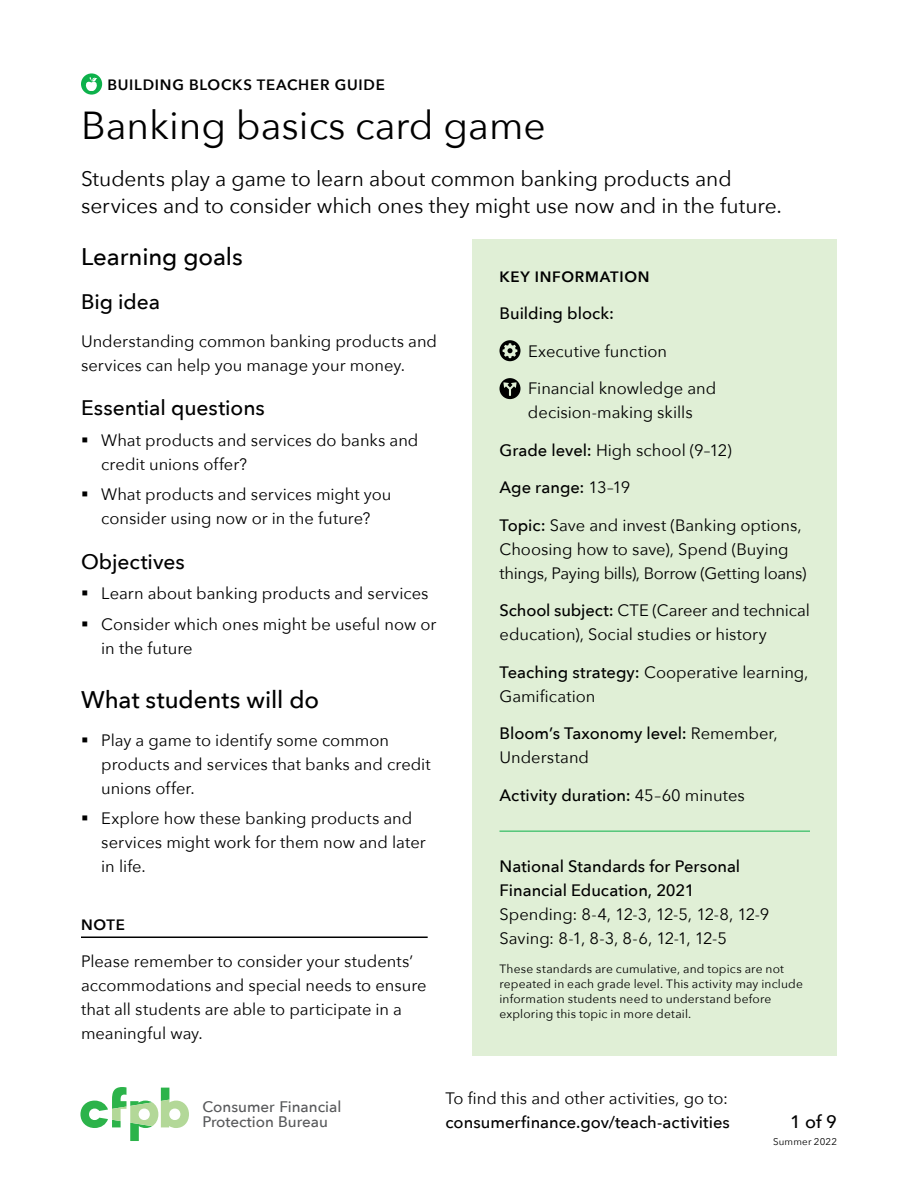
<style>
.page{position:relative;width:918px;height:1188px;background:#fff}
.page>*{position:absolute;margin:0;border:0;box-sizing:border-box;transform-origin:0 0}
.t1{font:39px "Avenir Next";color:#000}
.t2{font:500 24px "Avenir Next";letter-spacing:-.005em;color:#000}
.t3{font:21px/27px "Avenir Next";letter-spacing:-.005em;color:#000}
.t4{font:500 21px "Avenir Next";letter-spacing:-.005em;color:#000}
.t5{font:500 18px "Avenir Next";color:#000}
.t6{font:16.5px/24px "Avenir Next";color:#000}
.t7{font:500 16.5px/24px "Avenir Next";color:#000}
.t8{font:500 15.3px/15.5px "Avenir Next";color:#58595b}
.t9{font:600 15px "Avenir Next";letter-spacing:.05em;color:#000}
.t10{font:12px/15px "Avenir Next";letter-spacing:.015em;color:#000}
.t11{font:9.75px "Avenir Next";letter-spacing:.02em;color:#000}
.s1{font-weight:500}
.s2{font-weight:400}
</style>
<div class="page">
<svg style="left:80px;top:1087px;width:109px;height:54px"></svg>
<svg style="left:81px;top:73px;width:21px;height:22px"></svg>
<svg style="left:85px;top:76px;width:13px;height:15px"></svg>
<div style="left:472px;top:240px;width:365px;height:816px;background:#e0efd6"></div>
<hr style="left:500px;top:831px;width:310px;height:1px;background:#0db14b">
<svg style="left:500px;top:340px;width:20px;height:21px"></svg>
<svg style="left:500px;top:378px;width:20px;height:21px"></svg>
<hr style="left:81px;top:937px;width:347px;height:1px;background:#000">
<p class="t9" style="left:107px;top:72px;width:279px">BUILDING BLOCKS TEACHER GUIDE</p>
<h1 class="t1" style="left:81px;top:92px;width:466px">Banking basics card game</h1>
<p class="t3" style="left:81px;top:164px;width:702px">Students play a game to learn about common banking products and services and to consider which ones they might use now and in the future.</p>
<h2 class="t2" style="left:81px;top:236px;width:163px">Learning goals</h2>
<p class="t4" style="left:81px;top:284px;width:81px">Big idea</p>
<p class="t6" style="left:81px;top:328px;width:358px">Understanding common banking products and services can help you manage your money.</p>
<p class="t4" style="left:81px;top:390px;width:185px">Essential questions</p>
<p class="t6" style="left:101px;top:427px;width:319px;text-indent:-20px">▪ What products and services do banks and credit unions offer?</p>
<p class="t6" style="left:81px;top:482px;width:312px;text-align:center">▪ What products and services might you consider using now or in the future?</p>
<p class="t4" style="left:81px;top:543px;width:105px">Objectives</p>
<p class="t6" style="left:81px;top:581px;width:349px">▪ Learn about banking products and services</p>
<p class="t6" style="left:101px;top:612px;width:337px;text-indent:-20px">▪ Consider which ones might be useful now or in the future</p>
<h2 class="t2" style="left:81px;top:679px;width:240px">What students will do</h2>
<p class="t6" style="left:101px;top:727px;width:331px;text-indent:-20px">▪ Play a game to identify some common products and services that banks and credit unions offer.</p>
<p class="t6" style="left:101px;top:806px;width:326px;text-indent:-20px">▪ Explore how these banking products and services might work for them now and later in life.</p>
<p class="t9" style="left:81px;top:912px;width:45px">NOTE</p>
<p class="t6" style="left:81px;top:949px;width:347px">Please remember to consider your students’ accommodations and special needs to ensure that all students are able to participate in a meaningful way.</p>
<p class="t9" style="left:500px;top:264px;width:152px">KEY INFORMATION</p>
<p class="t7" style="left:500px;top:301px;width:116px">Building block:</p>
<p class="t6" style="left:528px;top:338px;width:141px">Executive function</p>
<p class="t6" style="left:528px;top:376px;width:190px">Financial knowledge and decision-making skills</p>
<p class="t6" style="left:500px;top:437px;width:234px"><span class="s1">Grade level:</span> High school (9–12)</p>
<p class="t7" style="left:500px;top:475px;width:133px">Age range: <span class="s2">13–19</span></p>
<p class="t6" style="left:500px;top:512px;width:308px"><span class="s1">Topic:</span> Save and invest (Banking options,<br>Choosing how to save), Spend (Buying things, Paying bills), Borrow (Getting loans)</p>
<p class="t6" style="left:500px;top:598px;width:312px"><span class="s1">School subject:</span> CTE (Career and technical education), Social studies or history</p>
<p class="t6" style="left:500px;top:659px;width:311px"><span class="s1">Teaching strategy:</span> Cooperative learning,<br>Gamification</p>
<p class="t7" style="left:500px;top:721px;width:280px">Bloom’s Taxonomy level: <span class="s2">Remember,<br>Understand</span></p>
<p class="t7" style="left:500px;top:783px;width:247px">Activity duration: <span class="s2">45–60 minutes</span></p>
<p class="t7" style="left:500px;top:854px;width:242px">National Standards for Personal<br>Financial Education, 2021</p>
<p class="t6" style="left:500px;top:902px;width:271px">Spending: 8-4, 12-3, 12-5, 12-8, 12-9<br>Saving: 8-1, 8-3, 8-6, 12-1, 12-5</p>
<p class="t10" style="left:500px;top:960px;width:305px">These standards are cumulative, and topics are not repeated in each grade level. This activity may include information students need to understand before exploring this topic in more detail.</p>
<p class="t8" style="left:203px;top:1098px;width:140px">Consumer Financial<br>Protection Bureau</p>
<p class="t6" style="left:446px;top:1085px;width:284px">To find this and other activities, go to:</p>
<p class="t7" style="left:446px;top:1109px;width:286px">consumerfinance.gov/teach-activities</p>
<p class="t5" style="left:790px;top:1106px;width:48px">1 of 9</p>
<p class="t11" style="left:773px;top:1133px;width:65px">Summer 2022</p>
</div>
